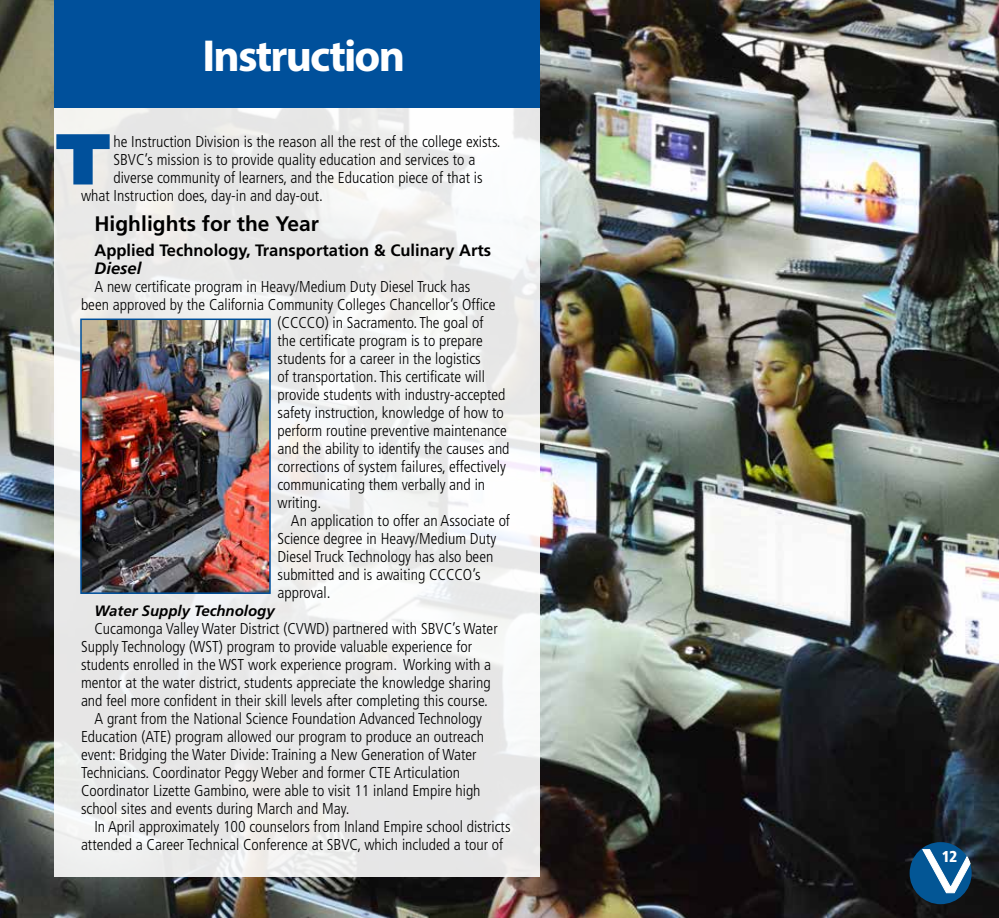
<style>
.page{position:relative;width:999px;height:918px;background:#fff}
.page>*{position:absolute;margin:0;border:0;box-sizing:border-box;transform-origin:0 0}
.t1{font:900 72px "Frutiger LT Std";color:#00509b}
.t2{font:700 45px "Myriad Pro";letter-spacing:-.04em;color:#fff}
.t3{font:700 21px "Frutiger LT Std";color:#000}
.t4{font:700 16.5px "Frutiger LT Std";color:#000}
.t5{font:italic 700 16.5px "Frutiger LT Std";color:#000}
.t6{font:300 condensed 15.75px "Frutiger LT Std";color:#000}
.t7{font:900 condensed 15.75px "Frutiger LT Std";color:#fff}
.t8{font:italic 700 15px "Frutiger LT Std";color:#000}
</style>
<div class="page">
<img style="left:0;top:0;width:999px;height:918px">
<div style="left:910px;top:842px;width:62px;height:62px;background:#035695;border-radius:50%"></div>
<svg style="left:922px;top:849px;width:48px;height:44px"></svg>
<svg style="left:54px;top:108px;width:486px;height:770px;fill:#eaeae9"></svg>
<div style="left:54px;top:0;width:486px;height:108px;background:#00509b"></div>
<img style="left:83px;top:322px;width:185px;height:269px">
<div style="left:80px;top:319px;width:191px;height:275px;border:2px solid #00509b"></div>
<h2 class="t2" style="left:202px;top:26px;width:204px">Instruction</h2>
<h1 class="t1" style="left:56px;top:115px;width:56px">T</h1>
<p class="t6" style="left:113px;top:132px;width:389px">he Instruction Division is the reason all the rest of the college exists.</p>
<p class="t6" style="left:113px;top:150px;width:364px">SBVC’s mission is to provide quality education and services to a</p>
<p class="t6" style="left:113px;top:168px;width:371px">diverse community of learners, and the Education piece of that is</p>
<p class="t6" style="left:81px;top:186px;width:244px">what Instruction does, day-in and day-out.</p>
<h3 class="t3" style="left:94px;top:211px;width:226px">Highlights for the Year</h3>
<p class="t4" style="left:94px;top:240px;width:398px">Applied Technology, Transportation &amp; Culinary Arts</p>
<p class="t5" style="left:94px;top:258px;width:48px">Diesel</p>
<p class="t6" style="left:94px;top:277px;width:377px">A new certificate program in Heavy/Medium Duty Diesel Truck has</p>
<p class="t6" style="left:81px;top:295px;width:416px">been approved by the California Community Colleges Chancellor’s Office</p>
<p class="t6" style="left:277px;top:313px;width:207px">(CCCCO) in Sacramento. The goal of</p>
<p class="t6" style="left:277px;top:331px;width:207px">the certificate program is to prepare</p>
<p class="t6" style="left:277px;top:349px;width:205px">students for a career in the logistics</p>
<p class="t6" style="left:277px;top:367px;width:209px">of transportation. This certificate will</p>
<p class="t6" style="left:277px;top:385px;width:230px">provide students with industry-accepted</p>
<p class="t6" style="left:277px;top:403px;width:228px">safety instruction, knowledge of how to</p>
<p class="t6" style="left:277px;top:421px;width:231px">perform routine preventive maintenance</p>
<p class="t6" style="left:277px;top:439px;width:234px">and the ability to identify the causes and</p>
<p class="t6" style="left:277px;top:457px;width:230px">corrections of system failures, effectively</p>
<p class="t6" style="left:277px;top:475px;width:209px">communicating them verbally and in</p>
<p class="t6" style="left:277px;top:493px;width:45px">writing.</p>
<p class="t6" style="left:291px;top:511px;width:221px">An application to offer an Associate of</p>
<p class="t6" style="left:277px;top:529px;width:220px">Science degree in Heavy/Medium Duty</p>
<p class="t6" style="left:277px;top:547px;width:217px">Diesel Truck Technology has also been</p>
<p class="t6" style="left:277px;top:565px;width:205px">submitted and is awaiting CCCCO’s</p>
<p class="t6" style="left:277px;top:583px;width:55px">approval.</p>
<p class="t8" style="left:94px;top:602px;width:182px">Water Supply Technology</p>
<p class="t6" style="left:94px;top:619px;width:405px">Cucamonga Valley Water District (CVWD) partnered with SBVC’s Water</p>
<p class="t6" style="left:81px;top:637px;width:393px">Supply Technology (WST) program to provide valuable experience for</p>
<p class="t6" style="left:81px;top:655px;width:412px">students enrolled in the WST work experience program. Working with a</p>
<p class="t6" style="left:81px;top:673px;width:411px">mentor at the water district, students appreciate the knowledge sharing</p>
<p class="t6" style="left:81px;top:691px;width:408px">and feel more confident in their skill levels after completing this course.</p>
<p class="t6" style="left:94px;top:709px;width:389px">A grant from the National Science Foundation Advanced Technology</p>
<p class="t6" style="left:81px;top:727px;width:405px">Education (ATE) program allowed our program to produce an outreach</p>
<p class="t6" style="left:81px;top:745px;width:397px">event: Bridging the Water Divide: Training a New Generation of Water</p>
<p class="t6" style="left:81px;top:763px;width:381px">Technicians. Coordinator Peggy Weber and former CTE Articulation</p>
<p class="t6" style="left:81px;top:781px;width:401px">Coordinator Lizette Gambino, were able to visit 11 inland Empire high</p>
<p class="t6" style="left:81px;top:799px;width:270px">school sites and events during March and May.</p>
<p class="t6" style="left:94px;top:817px;width:418px">In April approximately 100 counselors from Inland Empire school districts</p>
<p class="t6" style="left:81px;top:835px;width:424px">attended a Career Technical Conference at SBVC, which included a tour of</p>
<p class="t7" style="left:942px;top:847px;width:17px">12</p>
</div>
